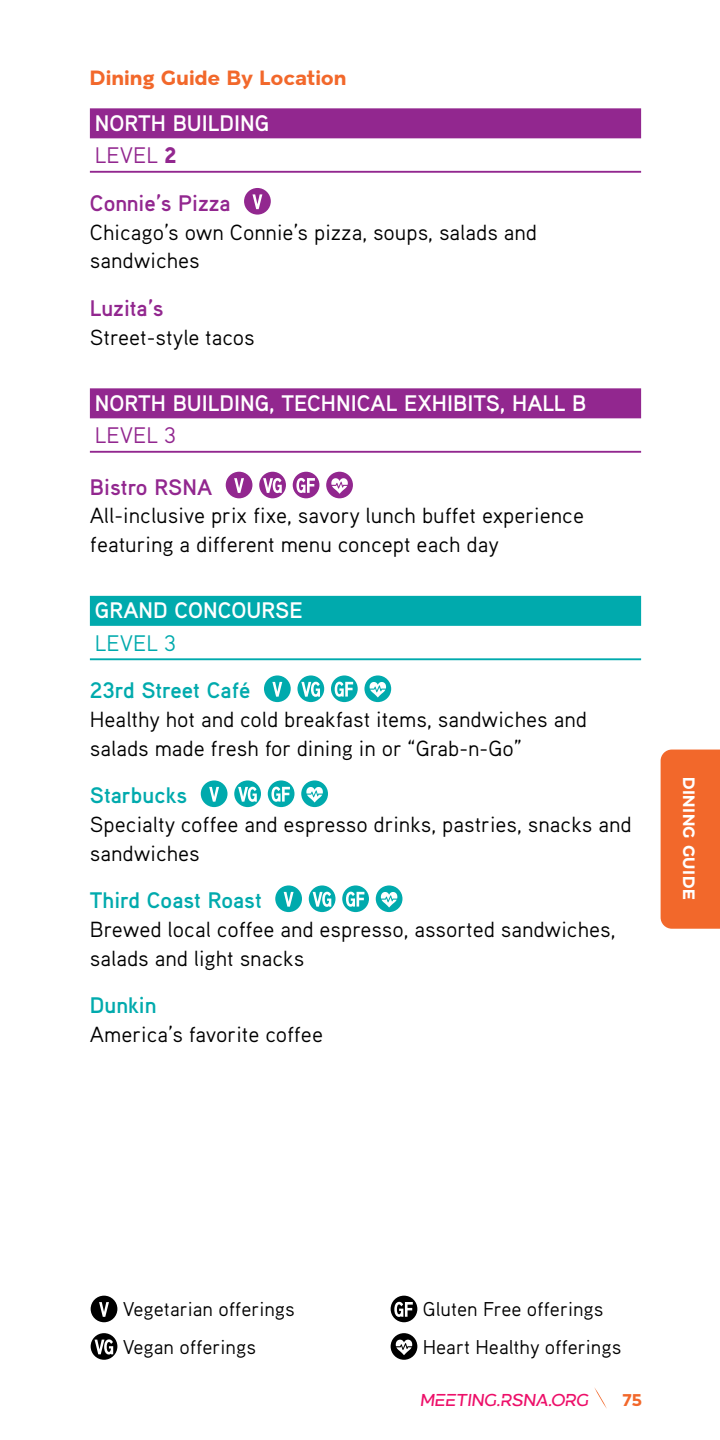
<style>
.page{position:relative;width:720px;height:1440px;background:#fff}
.page>*{position:absolute;margin:0;border:0;box-sizing:border-box;transform-origin:0 0}
.Sub_Head_1_-_Orange{font:700 25px "Romagna";color:#f2682b}
.Food_Building_Reverse_-_Purple{font:700 22.5px "Aaux Pro OT";color:#fff}
.Food__Restaurant{font:700 22.5px "Aaux Pro OT";color:#00aaad}
.Food__Restaurant-2{font:700 22.5px "Aaux Pro OT";color:#92278f}
.Food_Building_Reverse_-_Teal{font:700 22.5px "Aaux Pro OT";color:#fff}
.Food_Level_-_Purple{font:22.5px "Aaux Pro OT";color:#92278f}
.Food_Level_-_Teal{font:22.5px "Aaux Pro OT";color:#00aaad}
.Food__Restaurant-3{font:22px/28.8px "Aaux Pro OT";color:#000}
.t1{font:italic expanded 20.5px "Romagna";color:#ed0f69}
.t2{font:700 20.5px "Romagna";color:#f2682b}
.Food__Restaurant-4{font:20px "Aaux Pro OT";color:#000}
.t3{font:700 20px "Romagna";letter-spacing:.03em;color:#fff}
.s1{font-weight:900}
</style>
<div class="page">
<svg style="left:594px;top:1387px;width:13px;height:22px"></svg>
<div style="left:661px;top:750px;width:59px;height:179px;background:#f2682b"></div>
<div style="left:90px;top:108px;width:551px;height:30px;background:#92278f"></div>
<hr style="left:90px;top:171px;width:551px;height:2px;background:#92278f">
<div style="left:90px;top:388px;width:551px;height:30px;background:#92278f"></div>
<hr style="left:90px;top:451px;width:551px;height:2px;background:#92278f">
<div style="left:90px;top:596px;width:551px;height:30px;background:#00aaad"></div>
<hr style="left:90px;top:658px;width:551px;height:2px;background:#00aaad">
<svg style="left:244px;top:188px;width:27px;height:27px"></svg>
<svg style="left:226px;top:472px;width:26px;height:26px"></svg>
<svg style="left:259px;top:472px;width:27px;height:26px"></svg>
<svg style="left:293px;top:472px;width:26px;height:26px"></svg>
<svg style="left:326px;top:472px;width:27px;height:26px"></svg>
<svg style="left:264px;top:675px;width:27px;height:27px"></svg>
<svg style="left:297px;top:675px;width:27px;height:27px"></svg>
<svg style="left:331px;top:675px;width:27px;height:27px"></svg>
<svg style="left:364px;top:675px;width:27px;height:27px"></svg>
<svg style="left:201px;top:780px;width:27px;height:27px"></svg>
<svg style="left:234px;top:780px;width:27px;height:27px"></svg>
<svg style="left:268px;top:780px;width:27px;height:27px"></svg>
<svg style="left:301px;top:780px;width:27px;height:27px"></svg>
<svg style="left:275px;top:885px;width:27px;height:27px"></svg>
<svg style="left:309px;top:885px;width:27px;height:27px"></svg>
<svg style="left:342px;top:885px;width:27px;height:27px"></svg>
<svg style="left:376px;top:885px;width:26px;height:27px"></svg>
<svg style="left:91px;top:1296px;width:26px;height:26px"></svg>
<svg style="left:91px;top:1333px;width:26px;height:27px"></svg>
<svg style="left:391px;top:1296px;width:26px;height:26px"></svg>
<svg style="left:391px;top:1333px;width:26px;height:27px"></svg>
<p class="Sub_Head_1_-_Orange" style="left:90px;top:64px;width:258px">Dining Guide By Location</p>
<p class="Food_Building_Reverse_-_Purple" style="left:95px;top:109px;width:176px">NORTH BUILDING</p>
<p class="Food_Level_-_Purple" style="left:95px;top:141px;width:83px">LEVEL <span class="s1">2</span></p>
<p class="Food__Restaurant-2" style="left:90px;top:189px;width:142px">Connie’s Pizza</p>
<p class="Food__Restaurant-3" style="left:90px;top:217px;width:449px">Chicago’s own Connie’s pizza, soups, salads and sandwiches</p>
<p class="Food__Restaurant-2" style="left:90px;top:294px;width:75px">Luzita’s</p>
<p class="Food__Restaurant-3" style="left:90px;top:322px;width:166px">Street-style tacos</p>
<p class="Food_Building_Reverse_-_Purple" style="left:95px;top:389px;width:493px">NORTH BUILDING, TECHNICAL EXHIBITS, HALL B</p>
<p class="Food_Level_-_Purple" style="left:95px;top:421px;width:82px">LEVEL 3</p>
<p class="Food__Restaurant-2" style="left:90px;top:472px;width:124px">Bistro RSNA</p>
<p class="Food__Restaurant-3" style="left:90px;top:501px;width:496px">All-inclusive prix fixe, savory lunch buffet experience featuring a different menu concept each day</p>
<p class="Food_Building_Reverse_-_Teal" style="left:95px;top:596px;width:209px">GRAND CONCOURSE</p>
<p class="Food_Level_-_Teal" style="left:95px;top:629px;width:82px">LEVEL 3</p>
<p class="Food__Restaurant" style="left:90px;top:676px;width:162px">23rd Street Café</p>
<p class="Food__Restaurant-3" style="left:90px;top:704px;width:499px">Healthy hot and cold breakfast items, sandwiches and salads made fresh for dining in or “Grab-n-Go”</p>
<p class="Food__Restaurant" style="left:90px;top:781px;width:99px">Starbucks</p>
<p class="Food__Restaurant-3" style="left:90px;top:809px;width:543px">Specialty coffee and espresso drinks, pastries, snacks and sandwiches</p>
<p class="Food__Restaurant" style="left:90px;top:886px;width:173px">Third Coast Roast</p>
<p class="Food__Restaurant-3" style="left:90px;top:914px;width:527px">Brewed local coffee and espresso, assorted sandwiches, salads and light snacks</p>
<p class="Food__Restaurant" style="left:90px;top:991px;width:68px">Dunkin</p>
<p class="Food__Restaurant-3" style="left:90px;top:1019px;width:235px">America’s favorite coffee</p>
<p class="t3" style="left:700px;top:777px;width:125px;rotate:90deg">DINING GUIDE</p>
<p class="Food__Restaurant-4" style="left:123px;top:1296px;width:174px">Vegetarian offerings</p>
<p class="Food__Restaurant-4" style="left:123px;top:1334px;width:135px">Vegan offerings</p>
<p class="Food__Restaurant-4" style="left:423px;top:1296px;width:182px">Gluten Free offerings</p>
<p class="Food__Restaurant-4" style="left:423px;top:1334px;width:200px">Heart Healthy offerings</p>
<p class="t1" style="left:421px;top:1389px;width:170px">MEETING.RSNA.ORG</p>
<p class="t2" style="left:623px;top:1389px;width:21px">75</p>
</div>
